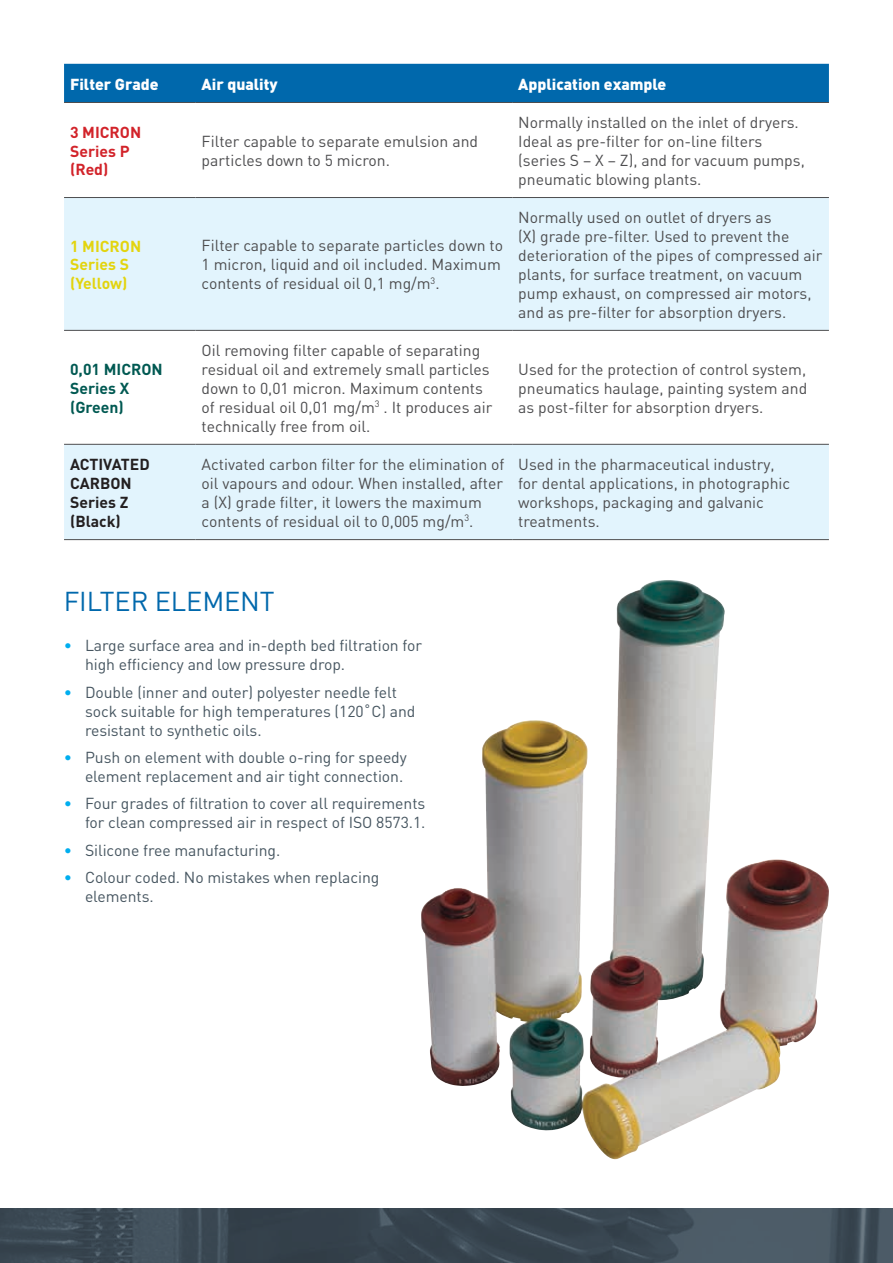
<style>
.page{position:relative;width:893px;height:1263px;background:#fff}
.page>*{position:absolute;margin:0;border:0;box-sizing:border-box;transform-origin:0 0}
.t1{font:27px "DIN";letter-spacing:-.005em;color:#0068ac}
.t2{font:15.75px/18.9px "DIN";color:#4d4d4f}
.t3{font:15.75px/18.9px "DIN";letter-spacing:-.005em;color:#465560}
.t4{font:900 15.75px "DIN";color:#fff}
.t5{font:700 15.75px/18.9px "DIN";color:#231f20}
.t6{font:700 15.75px/18.9px "DIN";color:#005952}
.t7{font:700 15.75px/18.9px "DIN";color:#e3d40e}
.t8{font:700 15.75px/18.9px "DIN";color:#d2232a}
.s1{color:#00aeef}
</style>
<div class="page">
<img style="left:0;top:1209px;width:893px;height:54px">
<img style="left:421px;top:580px;width:391px;height:579px">
<div style="left:64px;top:64px;width:765px;height:38px;background:#0068ac"></div>
<svg style="left:64px;top:198px;width:765px;height:341px;fill:#e2f4fd"></svg>
<hr style="left:64px;top:102px;width:132px;height:1px;background:#4d4d4f">
<hr style="left:196px;top:102px;width:316px;height:1px;background:#4d4d4f">
<hr style="left:512px;top:102px;width:317px;height:1px;background:#4d4d4f">
<hr style="left:64px;top:197px;width:132px;height:1px;background:#4d4d4f">
<hr style="left:196px;top:197px;width:316px;height:1px;background:#4d4d4f">
<hr style="left:512px;top:197px;width:317px;height:1px;background:#4d4d4f">
<hr style="left:64px;top:330px;width:132px;height:1px;background:#4d4d4f">
<hr style="left:196px;top:330px;width:316px;height:1px;background:#4d4d4f">
<hr style="left:512px;top:330px;width:317px;height:1px;background:#4d4d4f">
<hr style="left:64px;top:444px;width:132px;height:1px;background:#4d4d4f">
<hr style="left:196px;top:444px;width:316px;height:1px;background:#4d4d4f">
<hr style="left:512px;top:444px;width:317px;height:1px;background:#4d4d4f">
<hr style="left:64px;top:539px;width:132px;height:1px;background:#4d4d4f">
<hr style="left:196px;top:539px;width:316px;height:1px;background:#4d4d4f">
<hr style="left:512px;top:539px;width:317px;height:1px;background:#4d4d4f">
<p class="t4" style="left:70px;top:73px;width:90px">Filter Grade</p>
<p class="t4" style="left:202px;top:73px;width:78px">Air quality</p>
<p class="t4" style="left:518px;top:73px;width:150px">Application example</p>
<p class="t8" style="left:70px;top:122px;width:73px">3 MICRON<br>Series P (Red)</p>
<p class="t2" style="left:202px;top:132px;width:278px">Filter capable to separate emulsion and particles down to 5 micron.</p>
<p class="t2" style="left:518px;top:113px;width:288px">Normally installed on the inlet of dryers.<br>Ideal as pre-filter for on-line filters (series S – X – Z), and for vacuum pumps, pneumatic blowing plants.</p>
<p class="t7" style="left:70px;top:236px;width:73px">1 MICRON<br>Series S (Yellow)</p>
<p class="t2" style="left:202px;top:236px;width:303px">Filter capable to separate particles down to<br>1 micron, liquid and oil included. Maximum contents of residual oil 0,1 mg/m<sup>3</sup>.</p>
<p class="t6" style="left:70px;top:359px;width:94px">0,01 MICRON<br>Series X (Green)</p>
<p class="t2" style="left:202px;top:340px;width:292px">Oil removing filter capable of separating residual oil and extremely small particles down to 0,01 micron. Maximum contents of residual oil 0,01 mg/m<sup>3</sup> . It produces air technically free from oil.</p>
<p class="t2" style="left:518px;top:208px;width:306px">Normally used on outlet of dryers as<br>(X) grade pre-filter. Used to prevent the deterioration of the pipes of compressed air plants, for surface treatment, on vacuum pump exhaust, on compressed air motors, and as pre-filter for absorption dryers.</p>
<p class="t2" style="left:518px;top:359px;width:291px;text-align:justify">Used for the protection of control system, pneumatics haulage, painting system and as post-filter for absorption dryers.</p>
<p class="t5" style="left:70px;top:454px;width:81px">ACTIVATED<br>CARBON<br>Series Z (Black)</p>
<p class="t2" style="left:202px;top:455px;width:304px">Activated carbon filter for the elimination of oil vapours and odour. When installed, after a (X) grade filter, it lowers the maximum contents of residual oil to 0,005 mg/m<sup>3</sup>.</p>
<p class="t2" style="left:518px;top:455px;width:273px">Used in the pharmaceutical industry, for dental applications, in photographic workshops, packaging and galvanic treatments.</p>
<h1 class="t1" style="left:64px;top:585px;width:212px">FILTER ELEMENT</h1>
<p class="t3" style="left:85px;top:636px;width:338px;text-indent:-21px"><span class="s1">•</span> Large surface area and in-depth bed filtration for high efficiency and low pressure drop.</p>
<p class="t3" style="left:85px;top:682px;width:332px;text-indent:-21px"><span class="s1">•</span> Double (inner and outer) polyester needle felt sock suitable for high temperatures (120˚C) and resistant to synthetic oils.</p>
<p class="t3" style="left:64px;top:747px;width:345px;text-align:right"><span class="s1">•</span> Push on element with double o-ring for speedy element replacement and air tight connection.</p>
<p class="t3" style="left:64px;top:794px;width:363px;text-align:right"><span class="s1">•</span> Four grades of filtration to cover all requirements for clean compressed air in respect of ISO 8573.1.</p>
<p class="t3" style="left:64px;top:840px;width:218px"><span class="s1">•</span> Silicone free manufacturing.</p>
<p class="t3" style="left:85px;top:867px;width:296px;text-indent:-21px"><span class="s1">•</span> Colour coded. No mistakes when replacing elements.</p>
</div>
